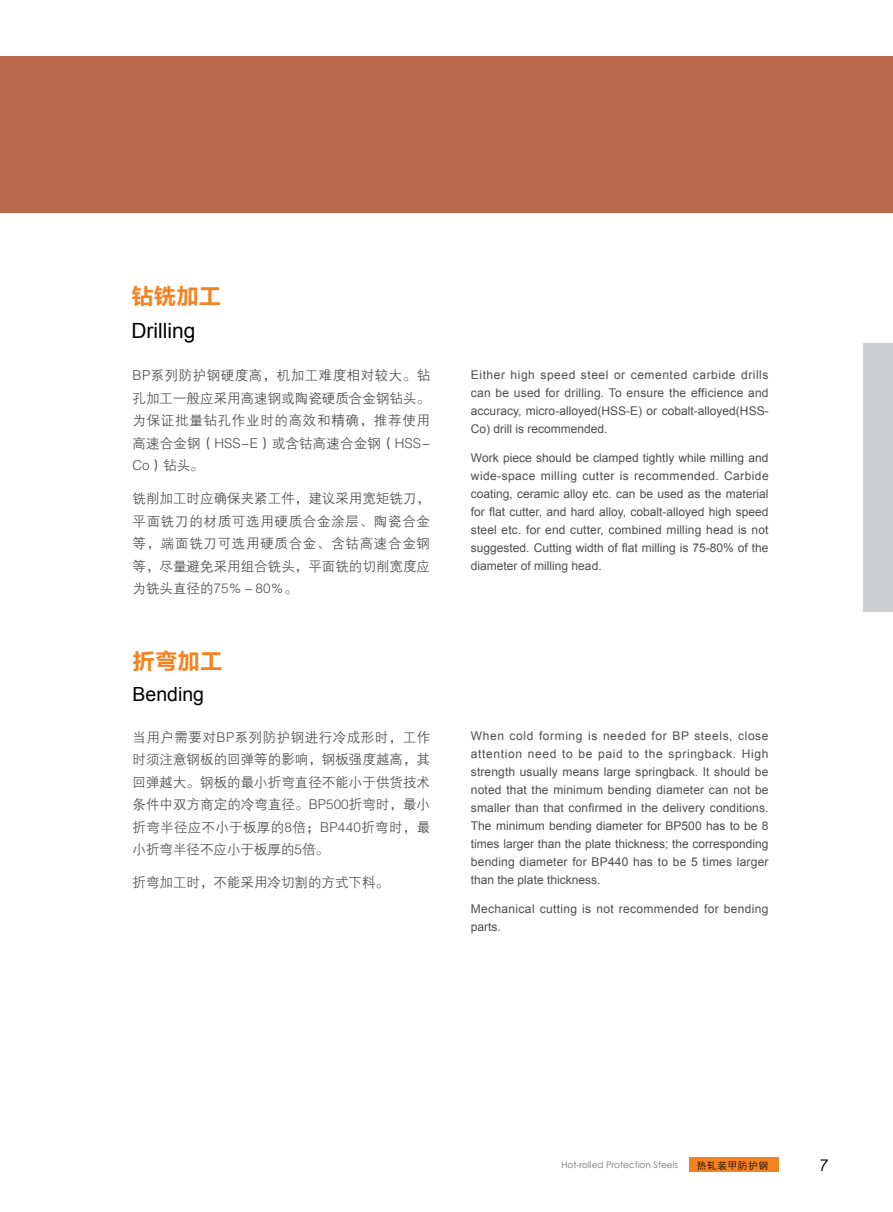
<style>
.page{position:relative;width:893px;height:1212px;background:#fff}
.page>*{position:absolute;margin:0;border:0;box-sizing:border-box;transform-origin:0 0}
.t1{font:22.5px "FZLTCHJW GB1 0";color:#f58220}
.t2{font:21px "Arial";color:#000}
.t3{font:19.5px "Arial";color:#000}
.t4{font:18px "Vrinda";color:#000}
.t5{font:13.5px/22.5px "FZZDXJW GB1 0";letter-spacing:.005em;color:#4d4d4f;text-align:justify}
.t6{font:12px/18px "Arial";color:#4d4d4f;text-align:justify}
.t7{font:12px/18px "Arial";letter-spacing:.03em;color:#4d4d4f}
.t8{font:9.75px "FZZDXJW GB1 0";letter-spacing:.05em;color:#000}
.t9{font:9px "Century Gothic";color:#717275}
</style>
<div class="page">
<div style="left:863px;top:343px;width:30px;height:268px;background:#cdcfd0"></div>
<div style="left:0;top:56px;width:893px;height:156px;background:#b9684a"></div>
<div style="left:689px;top:1158px;width:89px;height:14px;background:#f58220"></div>
<h1 class="t1" style="left:131px;top:284px;width:91px">钻铣加工</h1>
<h2 class="t2" style="left:131px;top:317px;width:66px">Drilling</h2>
<p class="t5" style="left:133px;top:365px;width:299px">BP系列防护钢硬度高，机加工难度相对较大。钻孔加工一般应采用高速钢或陶瓷硬质合金钢钻头。为保证批量钻孔作业时的高效和精确，推荐使用高速合金钢（HSS-E）或含钴高速合金钢（HSS-Co）钻头。</p>
<p class="t5" style="left:133px;top:488px;width:299px">铣削加工时应确保夹紧工件，建议采用宽矩铣刀，平面铣刀的材质可选用硬质合金涂层、陶瓷合金等，端面铣刀可选用硬质合金、含钴高速合金钢等，尽量避免采用组合铣头，平面铣的切削宽度应为铣头直径的75％－80％。</p>
<h1 class="t1" style="left:133px;top:648px;width:91px">折弯加工</h1>
<h3 class="t3" style="left:133px;top:681px;width:73px">Bending</h3>
<p class="t5" style="left:133px;top:726px;width:299px">当用户需要对BP系列防护钢进行冷成形时，工作时须注意钢板的回弹等的影响，钢板强度越高，其回弹越大。钢板的最小折弯直径不能小于供货技术条件中双方商定的冷弯直径。BP500折弯时，最小折弯半径应不小于板厚的8倍；BP440折弯时，最小折弯半径不应小于板厚的5倍。</p>
<p class="t5" style="left:133px;top:872px;width:258px">折弯加工时，不能采用冷切割的方式下料。</p>
<p class="t6" style="left:471px;top:366px;width:299px">Either high speed steel or cemented carbide drills can be used for drilling. To ensure the efficience and accuracy, micro-alloyed(HSS-E) or cobalt-alloyed(HSS-Co) drill is recommended.</p>
<p class="t6" style="left:471px;top:448px;width:299px">Work piece should be clamped tightly while milling and wide-space milling cutter is recommended. Carbide coating, ceramic alloy etc. can be used as the material for flat cutter, and hard alloy, cobalt-alloyed high speed steel etc. for end cutter, combined milling head is not suggested. Cutting width of flat milling is 75-80% of the diameter of milling head.</p>
<p class="t6" style="left:471px;top:727px;width:299px">When cold forming is needed for BP steels, close attention need to be paid to the springback. High strength usually means large springback. It should be noted that the minimum bending diameter can not be smaller than that confirmed in the delivery conditions.<br>The minimum bending diameter for BP500 has to be 8 times larger than the plate thickness; the corresponding bending diameter for BP440 has to be 5 times larger than the plate thickness.</p>
<p class="t7" style="left:471px;top:900px;width:299px">Mechanical cutting is not recommended for bending parts.</p>
<p class="t9" style="left:561px;top:1159px;width:118px">Hot-rolled Protection Steels</p>
<p class="t8" style="left:697px;top:1160px;width:73px">热轧装甲防护钢</p>
<h3 class="t4" style="left:819px;top:1154px;width:12px">7</h3>
</div>
